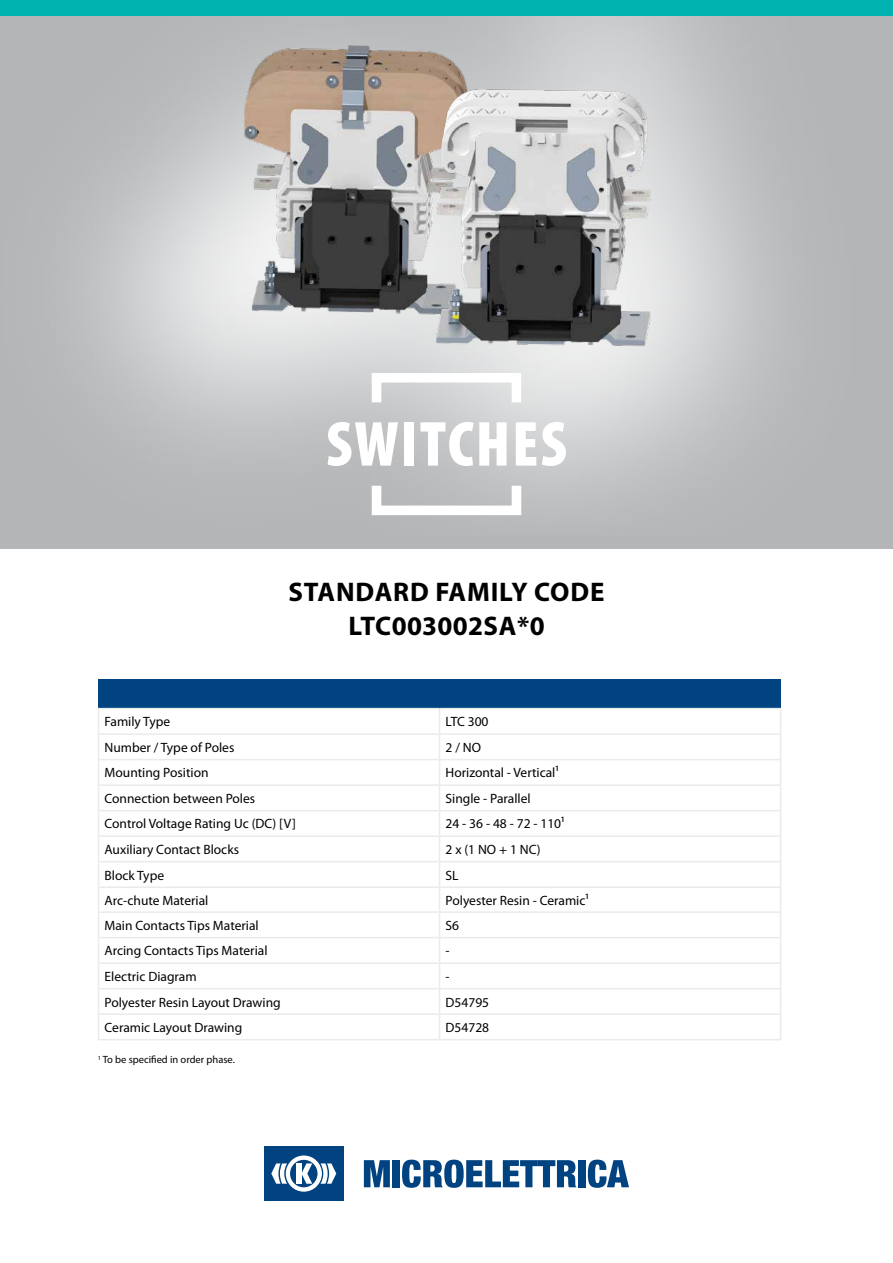
<style>
.page{position:relative;width:893px;height:1263px;background:#fff}
.page>*{position:absolute;margin:0;border:0;box-sizing:border-box;transform-origin:0 0}
.t1{font:900 condensed 64.2px "Myriad Pro";letter-spacing:.03em;color:#fff}
.t2{font:700 27px/34.2px "Myriad Pro";letter-spacing:.02em;color:#000;text-align:center}
.t3{font:13.5px/25.5px "Myriad Pro";color:#000}
.t4{font:10.5px "Myriad Pro";color:#000}
</style>
<div class="page">
<div style="left:0;top:0;width:893px;height:549px;background:#b3b5b7"></div>
<img style="left:0;top:15px;width:893px;height:501px">
<img style="left:218px;top:23px;width:301px;height:315px">
<img style="left:415px;top:64px;width:301px;height:315px">
<div style="left:264px;top:1146px;width:80px;height:55px;background:#004380"></div>
<svg style="left:271px;top:1155px;width:65px;height:37px"></svg>
<svg style="left:364px;top:1160px;width:26px;height:27px"></svg>
<div style="left:393px;top:1160px;width:7px;height:27px;background:#004380"></div>
<svg style="left:402px;top:1159px;width:174px;height:29px"></svg>
<div style="left:578px;top:1160px;width:8px;height:27px;background:#004380"></div>
<svg style="left:588px;top:1159px;width:41px;height:29px"></svg>
<div style="left:372px;top:481px;width:149px;height:34px;border:10px solid #fff"></div>
<div style="left:372px;top:373px;width:149px;height:34px;border:10px solid #fff"></div>
<div style="left:0;top:0;width:893px;height:15px;background:#00b3b1"></div>
<div style="left:99px;top:680px;width:682px;height:29px;background:#004380"></div>
<hr style="left:98px;top:708px;width:342px;height:1px;background:#ebebeb">
<hr style="left:440px;top:708px;width:341px;height:1px;background:#ebebeb">
<hr style="left:98px;top:733px;width:342px;height:2px;background:#ebebeb">
<hr style="left:440px;top:733px;width:341px;height:2px;background:#ebebeb">
<hr style="left:98px;top:759px;width:342px;height:1px;background:#ebebeb">
<hr style="left:440px;top:759px;width:341px;height:1px;background:#ebebeb">
<hr style="left:98px;top:784px;width:342px;height:2px;background:#ebebeb">
<hr style="left:440px;top:784px;width:341px;height:2px;background:#ebebeb">
<hr style="left:98px;top:810px;width:342px;height:1px;background:#ebebeb">
<hr style="left:440px;top:810px;width:341px;height:1px;background:#ebebeb">
<hr style="left:98px;top:835px;width:342px;height:2px;background:#ebebeb">
<hr style="left:440px;top:835px;width:341px;height:2px;background:#ebebeb">
<hr style="left:98px;top:861px;width:342px;height:1px;background:#ebebeb">
<hr style="left:440px;top:861px;width:341px;height:1px;background:#ebebeb">
<hr style="left:98px;top:886px;width:342px;height:2px;background:#ebebeb">
<hr style="left:440px;top:886px;width:341px;height:2px;background:#ebebeb">
<hr style="left:98px;top:911px;width:342px;height:2px;background:#ebebeb">
<hr style="left:440px;top:911px;width:341px;height:2px;background:#ebebeb">
<hr style="left:98px;top:937px;width:342px;height:1px;background:#ebebeb">
<hr style="left:440px;top:937px;width:341px;height:1px;background:#ebebeb">
<hr style="left:98px;top:962px;width:342px;height:2px;background:#ebebeb">
<hr style="left:440px;top:962px;width:341px;height:2px;background:#ebebeb">
<hr style="left:98px;top:988px;width:342px;height:1px;background:#ebebeb">
<hr style="left:440px;top:988px;width:341px;height:1px;background:#ebebeb">
<hr style="left:98px;top:1013px;width:342px;height:2px;background:#ebebeb">
<svg style="left:98px;top:709px;width:1px;height:330px"></svg>
<hr style="left:440px;top:1013px;width:341px;height:2px;background:#ebebeb">
<svg style="left:439px;top:709px;width:1px;height:330px"></svg>
<svg style="left:780px;top:709px;width:1px;height:330px"></svg>
<hr style="left:98px;top:1039px;width:342px;height:1px;background:#ebebeb">
<hr style="left:440px;top:1039px;width:341px;height:1px;background:#ebebeb">
<h1 class="t1" style="left:326px;top:408px;width:242px">SWITCHES</h1>
<h2 class="t2" style="left:288px;top:575px;width:318px">STANDARD FAMILY CODE<br>LTC003002SA*0</h2>
<p class="t3" style="left:105px;top:709px;width:67px">Family Type</p>
<p class="t3" style="left:446px;top:709px;width:44px">LTC 300</p>
<p class="t3" style="left:105px;top:735px;width:131px">Number / Type of Poles</p>
<p class="t3" style="left:446px;top:735px;width:37px">2 / NO</p>
<p class="t3" style="left:105px;top:760px;width:106px">Mounting Position</p>
<p class="t3" style="left:446px;top:760px;width:115px">Horizontal - Vertical¹</p>
<p class="t3" style="left:105px;top:786px;width:152px">Connection between Poles</p>
<p class="t3" style="left:446px;top:786px;width:87px">Single - Parallel</p>
<p class="t3" style="left:105px;top:811px;width:193px">Control Voltage Rating Uc (DC) [V]</p>
<p class="t3" style="left:446px;top:811px;width:120px">24 - 36 - 48 - 72 - 110¹</p>
<p class="t3" style="left:105px;top:837px;width:136px">Auxiliary Contact Blocks</p>
<p class="t3" style="left:446px;top:837px;width:97px">2 x (1 NO + 1 NC)</p>
<p class="t3" style="left:105px;top:862px;width:61px">Block Type</p>
<p class="t3" style="left:446px;top:862px;width:15px">SL</p>
<p class="t3" style="left:105px;top:888px;width:105px">Arc-chute Material</p>
<p class="t3" style="left:446px;top:888px;width:145px">Polyester Resin - Ceramic¹</p>
<p class="t3" style="left:105px;top:913px;width:156px">Main Contacts Tips Material</p>
<p class="t3" style="left:446px;top:913px;width:15px">S6</p>
<p class="t3" style="left:105px;top:938px;width:164px">Arcing Contacts Tips Material</p>
<p class="t3" style="left:446px;top:938px;width:6px">-</p>
<p class="t3" style="left:105px;top:964px;width:94px">Electric Diagram</p>
<p class="t3" style="left:446px;top:964px;width:6px">-</p>
<p class="t3" style="left:105px;top:989px;width:178px">Polyester Resin Layout Drawing<br>Ceramic Layout Drawing</p>
<p class="t4" style="left:98px;top:1054px;width:139px"><sup>1</sup> To be specified in order phase.</p>
<p class="t3" style="left:446px;top:989px;width:45px">D54795</p>
<p class="t3" style="left:446px;top:1015px;width:45px">D54728</p>
</div>
